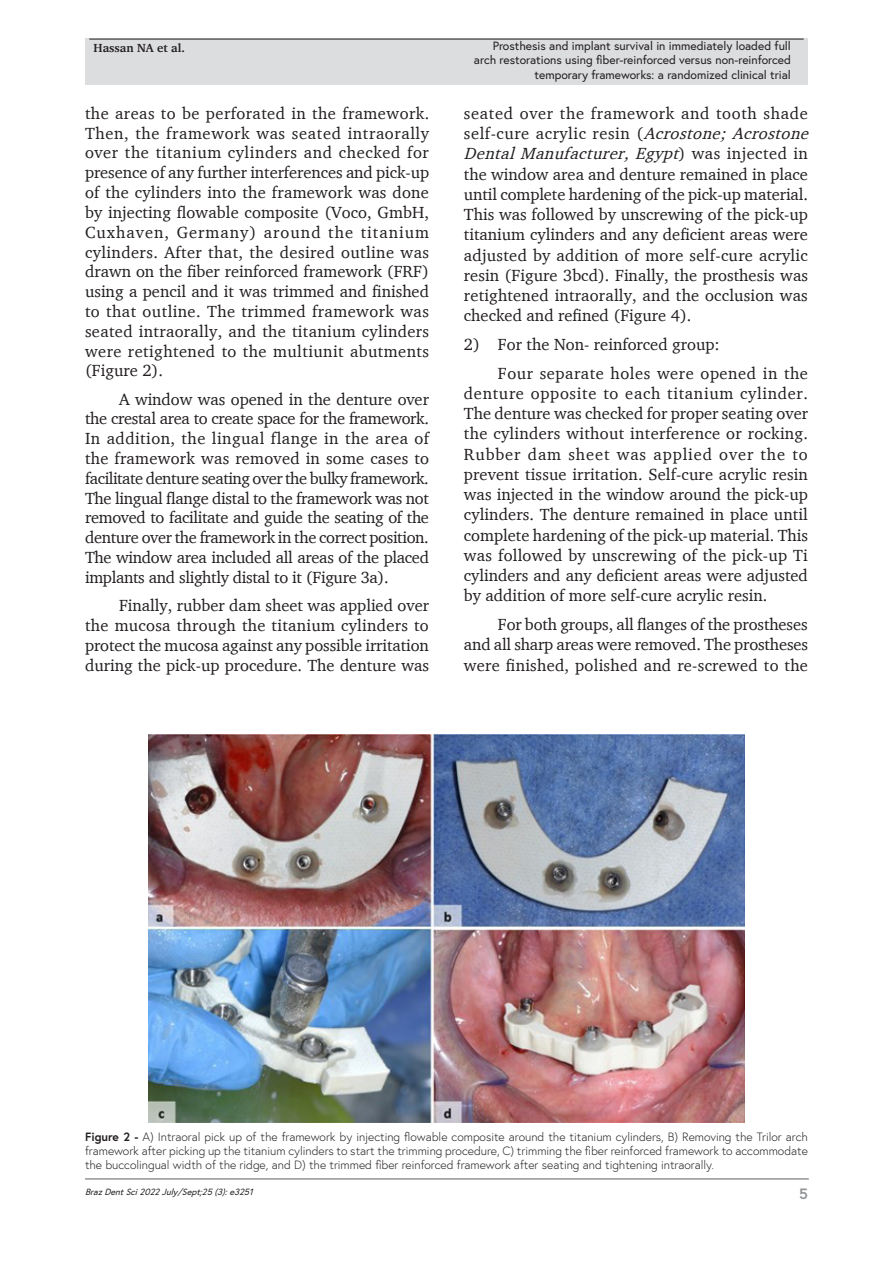
<style>
.page{position:relative;width:893px;height:1263px;background:#fff}
.page>*{position:absolute;margin:0;border:0;box-sizing:border-box;transform-origin:0 0}
.Paragraph{font:16.5px/19.8px "Charter";color:#231f20;text-align:justify}
.BulletList1{font:16.5px "Charter";color:#231f20}
.t1{font:700 15px "Europa";color:#939598}
.FigureCaption{font:300 12px/14.4px "Europa";color:#231f20;text-align:justify}
.t2{font:12px/14.4px "Europa";letter-spacing:-.015em;color:#231f20;text-align:right}
.t3{font:12px "Europa";letter-spacing:-.245em;color:#231f20}
.t4{font:700 12px "Charter";color:#231f20}
.t5{font:italic 9px "Europa";color:#231f20}
.s1{font-style:italic}
.s2{font-weight:700}
</style>
<div class="page">
<hr style="left:85px;top:1178px;width:724px;height:2px;background:#939598">
<div style="left:85px;top:39px;width:723px;height:46px;background:#dcdddf"></div>
<hr style="left:89px;top:39px;width:715px;height:1px;background:#231f20">
<img style="left:148px;top:734px;width:596px;height:389px">
<p class="t4" style="left:94px;top:41px;width:93px">Hassan NA et al.</p>
<p class="t2" style="left:474px;top:38px;width:318px">Prosthesis and implant survival in immediately loaded full arch restorations using fiber-reinforced versus non-reinforced temporary frameworks: a randomized clinical trial</p>
<p class="Paragraph" style="left:85px;top:103px;width:346px">the areas to be perforated in the framework.<br>Then, the framework was seated intraorally over the titanium cylinders and checked for presence of any further interferences and pick-up of the cylinders into the framework was done by injecting flowable composite (Voco, GmbH, Cuxhaven, Germany) around the titanium cylinders. After that, the desired outline was drawn on the fiber reinforced framework (FRF) using a pencil and it was trimmed and finished to that outline. The trimmed framework was seated intraorally, and the titanium cylinders were retightened to the multiunit abutments (Figure 2).</p>
<p class="Paragraph" style="left:85px;top:389px;width:346px;text-indent:34px">A window was opened in the denture over the crestal area to create space for the framework.<br>In addition, the lingual flange in the area of the framework was removed in some cases to facilitate denture seating over the bulky framework.<br>The lingual flange distal to the framework was not removed to facilitate and guide the seating of the denture over the framework in the correct position.<br>The window area included all areas of the placed implants and slightly distal to it (Figure 3a).</p>
<p class="Paragraph" style="left:85px;top:595px;width:346px;text-indent:34px">Finally, rubber dam sheet was applied over the mucosa through the titanium cylinders to protect the mucosa against any possible irritation during the pick-up procedure. The denture was</p>
<p class="t3" style="left:463px;top:53px;width:329px">Prosthesisandimplanturvivalinimmediatelyoadedfularchrestoratonsusingfiber-einforcedversusnon-reinforc dtemporaryframewoks:arandomizedlinicaltrial</p>
<p class="Paragraph" style="left:464px;top:103px;width:351px;line-height:20.2px;text-align:left">seated over the framework and tooth shade self-cure acrylic resin (<span class="s1">Acrostone; Acrostone Dental Manufacturer, Egypt</span>) w a s i nj e c t e d i n the window area and denture remained in place until complete hardening of the pick-up material.<br>This was followed by unscrewing of the pick-up titanium cylinders and any deficient areas were adjusted by addition of more self-cure acrylic resin (Figure 3bcd). Finally, the prosthesis was retightened intraorally, and the occlusion was checked and refined (Figure 4).</p>
<p class="BulletList1" style="left:464px;top:334px;width:257px">2) For the Non- reinforced group:</p>
<p class="Paragraph" style="left:464px;top:363px;width:346px;line-height:20.2px;text-indent:34px">Four separate holes were opened in the denture opposite to each titanium cylinder.<br>The denture was checked for proper seating over the cylinders without interference or rocking.<br>Rubber dam sheet was applied over the to prevent tissue irritation. Self-cure acrylic resin was injected in the window around the pick-up cylinders. The denture remained in place until complete hardening of the pick-up material. This was followed by unscrewing of the pick-up Ti cylinders and any deficient areas were adjusted by addition of more self-cure acrylic resin.</p>
<p class="Paragraph" style="left:464px;top:614px;width:346px;line-height:20.2px;text-indent:34px">For both groups, all flanges of the prostheses and all sharp areas were removed. The prostheses were finished, polished and re-screwed to the</p>
<p class="FigureCaption" style="left:85px;top:1129px;width:724px"><span class="s2">Figure 2 -</span> A) Intraoral pick up of the framework by injecting flowable composite around the titanium cylinders, B) Removing the Trilor arch framework after picking up the titanium cylinders to start the trimming procedure, C) trimming the fiber reinforced framework to accommodate the buccolingual width of the ridge, and D) the trimmed fiber reinforced framework after seating and tightening intraorally.</p>
<p class="t5" style="left:85px;top:1185px;width:172px">BrazDentSci2022July/Sept;25(3):e3251</p>
<p class="t1" style="left:799px;top:1184px;width:10px">5</p>
</div>
